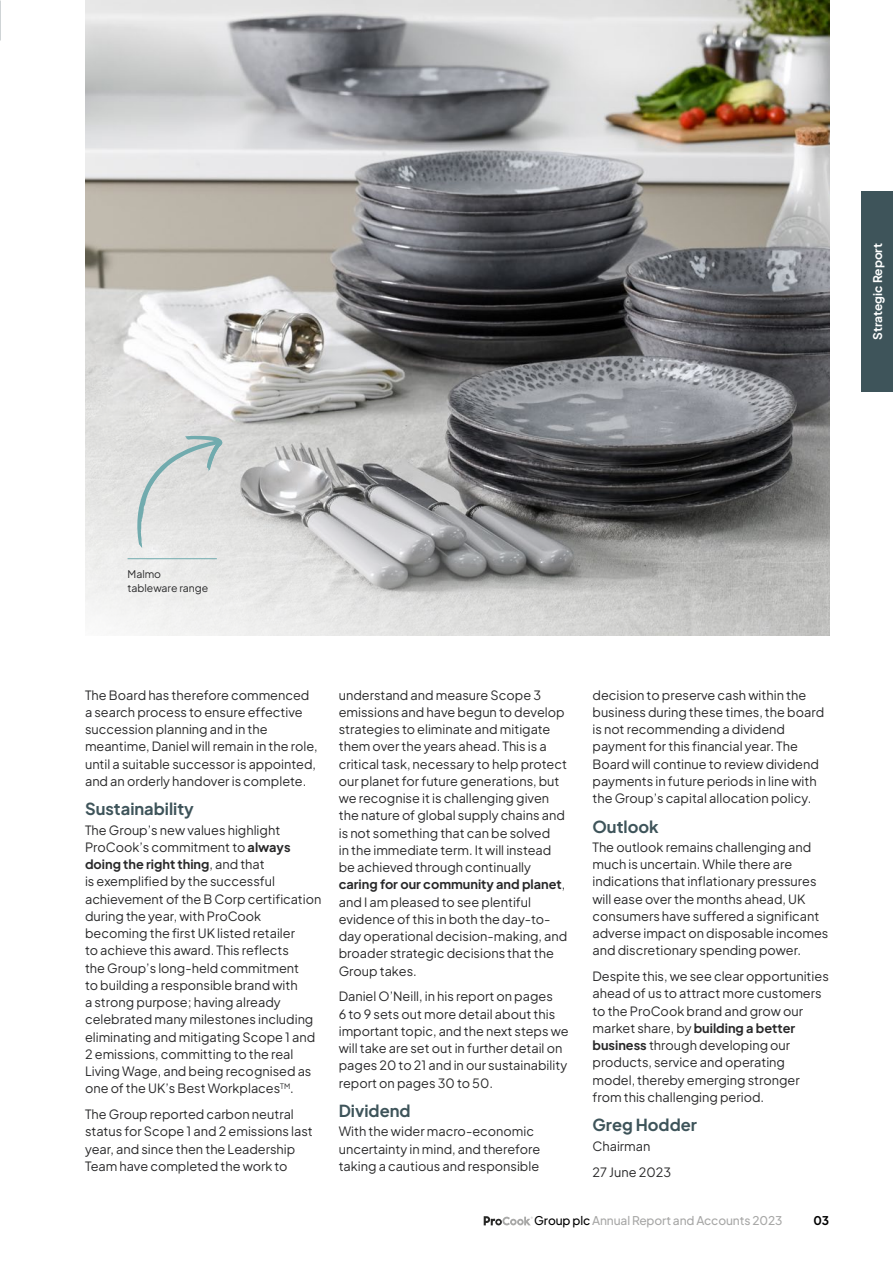
<style>
.page{position:relative;width:893px;height:1263px;background:#fff}
.page>*{position:absolute;margin:0;border:0;box-sizing:border-box;transform-origin:0 0}
.t1{font:700 16.5px "Plus Jakarta Sans";color:#3e545a}
.t2{font:12.75px/17.2px "Plus Jakarta Sans";color:#282829}
.t3{font:500 12px "Plus Jakarta Sans";letter-spacing:-.01em;color:#a8a8a7}
.t4{font:700 12px "Plus Jakarta Sans";color:#fff}
.t5{font:700 12px "Plus Jakarta Sans";color:#000}
.t6{font:10.5px/13.5px "Plus Jakarta Sans";color:#282829}
.s1{font-weight:700}
.s2{color:#000}
</style>
<div class="page">
<img style="left:85px;top:0;width:744px;height:268px">
<svg style="left:85px;top:268px;width:744px;height:367px"></svg>
<hr style="left:128px;top:558px;width:89px;height:1px;background:#71abae">
<svg style="left:137px;top:436px;width:86px;height:112px"></svg>
<svg style="left:484px;top:1216px;width:49px;height:9px"></svg>
<div style="left:861px;top:191px;width:32px;height:200px;background:#3e545a"></div>
<p class="t4" style="left:867px;top:340px;width:98px;rotate:-90deg">Strategic Report</p>
<p class="t6" style="left:128px;top:566px;width:82px">Malmo tableware range</p>
<p class="t2" style="left:85px;top:685px;width:234px">The Board has therefore commenced a search process to ensure effective succession planning and in the meantime, Daniel will remain in the role, until a suitable successor is appointed, and an orderly handover is complete.</p>
<p class="t1" style="left:85px;top:794px;width:110px">Sustainability</p>
<p class="t2" style="left:85px;top:820px;width:238px">The Group’s new values highlight ProCook’s commitment to <span class="s1">always doing the right thing</span>, and that<br>is exemplified by the successful achievement of the B Corp certification during the year, with ProCook becoming the first UK listed retailer<br>to achieve this award. This reflects<br>the Group’s long-held commitment<br>to building a responsible brand with<br>a strong purpose; having already celebrated many milestones including eliminating and mitigating Scope 1 and 2 emissions, committing to the real Living Wage, and being recognised as one of the UK’s Best Workplaces<sup>TM</sup>.</p>
<p class="t2" style="left:85px;top:1104px;width:229px">The Group reported carbon neutral status for Scope 1 and 2 emissions last year, and since then the Leadership Team have completed the work to</p>
<p class="t2" style="left:339px;top:685px;width:230px">understand and measure Scope 3 emissions and have begun to develop strategies to eliminate and mitigate them over the years ahead. This is a critical task, necessary to help protect our planet for future generations, but we recognise it is challenging given the nature of global supply chains and is not something that can be solved<br>in the immediate term. It will instead be achieved through continually <span class="s1">caring for our community and planet</span>, and I am pleased to see plentiful evidence of this in both the day-to&shy;day operational decision-making, and broader strategic decisions that the Group takes.</p>
<p class="t2" style="left:339px;top:987px;width:231px">Daniel O’Neill, in his report on pages<br>6 to 9 sets out more detail about this important topic, and the next steps we will take are set out in further detail on pages 20 to 21 and in our sustainability report on pages 30 to 50.</p>
<p class="t1" style="left:339px;top:1096px;width:73px">Dividend</p>
<p class="t2" style="left:339px;top:1122px;width:203px">With the wider macro-economic uncertainty in mind, and therefore taking a cautious and responsible</p>
<p class="t2" style="left:592px;top:685px;width:233px">decision to preserve cash within the business during these times, the board is not recommending a dividend payment for this financial year. The Board will continue to review dividend payments in future periods in line with the Group’s capital allocation policy.</p>
<p class="t1" style="left:592px;top:812px;width:68px">Outlook</p>
<p class="t2" style="left:592px;top:837px;width:237px">The outlook remains challenging and much is uncertain. While there are indications that inflationary pressures will ease over the months ahead, UK consumers have suffered a significant adverse impact on disposable incomes and discretionary spending power.</p>
<p class="t2" style="left:592px;top:966px;width:238px">Despite this, we see clear opportunities ahead of us to attract more customers to the ProCook brand and grow our market share, by <span class="s1">building a better business</span> through developing our products, service and operating model, thereby emerging stronger from this challenging period.</p>
<p class="t1" style="left:592px;top:1110px;width:106px">Greg Hodder</p>
<p class="t2" style="left:592px;top:1132px;width:80px;line-height:25.8px">Chairman<br>27 June 2023</p>
<p class="t3" style="left:534px;top:1210px;width:250px"><span class="s2">Group plc</span> Annual Report and Accounts 2023</p>
<p class="t5" style="left:813px;top:1210px;width:17px">03</p>
</div>
